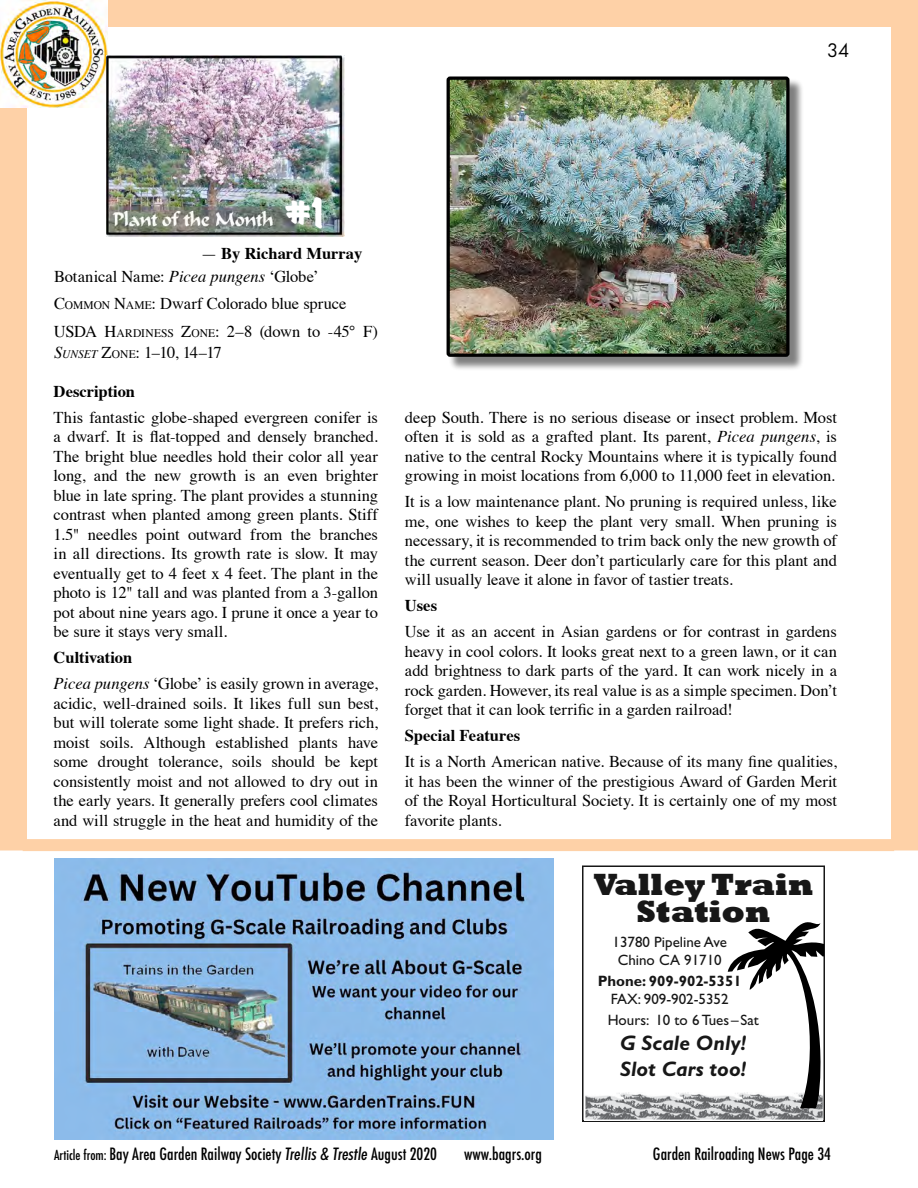
<style>
.page{position:relative;width:918px;height:1188px;background:#fff}
.page>*{position:absolute;margin:0;border:0;box-sizing:border-box;transform-origin:0 0}
.Spilsbury_Montserrat{font:expanded 36px "Marker Felt";color:#fff}
.t1{font:800 31.5px/27px "Rockwell";color:#171717;text-align:center}
.t2{font:italic 700 21px/25.2px "Gill Sans";color:#171717}
.t3{font:18px "Futura Now Text";color:#000}
.Co-Op_Plant_of_the_M{font:16.5px/19.5px "Times";letter-spacing:-.005em;color:#000;text-align:justify}
.t4{font:500 condensed 16.5px "Futura";color:#000}
.Co-Op_Plant_of_the_M-2{font:16.5px/21px "Times";letter-spacing:-.03em;color:#000}
.Co-Op_Plant_of_the_M-3{font:700 16.5px "Times";letter-spacing:-.005em;color:#000}
.Co-Op_Letter{font:700 16.5px "Times";color:#000}
.t5{font:15px/18px "Gill Sans";color:#171717;text-align:center}
.t6{font:700 15px/18px "Gill Sans";color:#171717;text-align:center}
.s1{font-weight:400}
.s2{font-style:italic}
.s3{font-style:inherit}
.s4{font-size:11.55px}
.s5{font-style:italic;font-size:11.55px}
.s6{font-size:13.5px}
.s7{font-family:"Futura Now Text";font-style:italic}
</style>
<div class="page">
<div style="left:580px;top:864px;width:247px;height:260px;background:linear-gradient(to right,#fff,#fff)"></div>
<div style="left:583px;top:866px;width:241px;height:255px;background:#fff"></div>
<div style="left:582px;top:866px;width:243px;height:256px;border:2px solid #171717"></div>
<img style="left:585px;top:1092px;width:237px;height:28px">
<svg style="left:728px;top:909px;width:95px;height:199px"></svg>
<div style="left:891px;top:0;width:27px;height:850px;background:#fed1a7"></div>
<div style="left:0;top:0;width:27px;height:850px;background:#fed1a7"></div>
<div style="left:0;top:0;width:891px;height:27px;background:#fed1a7"></div>
<div style="left:449px;top:79px;width:355px;height:292px;background:#000;opacity:.5"></div>
<img style="left:451px;top:81px;width:335px;height:272px">
<div style="left:447px;top:77px;width:343px;height:280px;border:3px solid #000;border-radius:2px"></div>
<div style="left:23px;top:839px;width:871px;height:12px;background:#fed1a7"></div>
<img style="left:54px;top:859px;width:500px;height:280px">
<img style="left:0;top:0;width:108px;height:108px">
<img style="left:107px;top:55px;width:238px;height:181px">
<p class="t3" style="left:827px;top:36px;width:23px">34</p>
<p class="Spilsbury_Montserrat" style="left:284px;top:184px;width:47px">#1</p>
<p class="Co-Op_Letter" style="left:201px;top:237px;width:163px"><span class="s1">—</span> By Richard Murray</p>
<p class="Co-Op_Plant_of_the_M" style="left:54px;top:265px;width:266px">Botanical Name: <span class="s2">Picea pungens</span> ‘Globe’</p>
<p class="Co-Op_Plant_of_the_M" style="left:54px;top:292px;width:294px"><span class="s3">C</span><span class="s4">OMMON</span> <span class="s3">N</span><span class="s4">AME</span>: Dwarf Colorado blue spruce</p>
<p class="Co-Op_Plant_of_the_M-2" style="left:54px;top:319px;width:326px">USDA <span class="s3">H</span><span class="s4">ARDINESS</span> <span class="s3">Z</span><span class="s4">ONE</span>: 2–8 (down to -45° F)<br><span class="s2">S</span><span class="s5">UNSET</span> <span class="s3">Z</span><span class="s4">ONE</span>: 1–10, 14–17</p>
<p class="Co-Op_Plant_of_the_M-3" style="left:54px;top:375px;width:83px">Description</p>
<p class="Co-Op_Plant_of_the_M" style="left:54px;top:406px;width:326px">This fantastic globe-shaped evergreen conifer is a dwarf. It is flat-topped and densely branched.<br>The bright blue needles hold their color all year long, and the new growth is an even brighter blue in late spring. The plant provides a stunning contrast when planted among green plants. Stiff 1.5" needles point outward from the branches in all directions. Its growth rate is slow. It may eventually get to 4 feet x 4 feet. The plant in the photo is 12" tall and was planted from a 3-gallon pot about nine years ago. I prune it once a year to be sure it stays very small.</p>
<p class="Co-Op_Plant_of_the_M-3" style="left:54px;top:642px;width:80px">Cultivation</p>
<p class="Co-Op_Plant_of_the_M" style="left:54px;top:673px;width:326px"><span class="s2">Picea pungens</span> ‘Globe’ is easily grown in average, acidic, well-drained soils. It likes full sun best, but will tolerate some light shade. It prefers rich, moist soils. Although established plants have some drought tolerance, soils should be kept consistently moist and not allowed to dry out in the early years. It generally prefers cool climates and will struggle in the heat and humidity of the</p>
<p class="Co-Op_Plant_of_the_M" style="left:405px;top:406px;width:434px">deep South. There is no serious disease or insect problem. Most often it is sold as a grafted plant. Its parent, <span class="s2">Picea pungens</span>, is native to the central Rocky Mountains where it is typically found growing in moist locations from 6,000 to 11,000 feet in elevation.</p>
<p class="Co-Op_Plant_of_the_M" style="left:405px;top:491px;width:434px">It is a low maintenance plant. No pruning is required unless, like me, one wishes to keep the plant very small. When pruning is necessary, it is recommended to trim back only the new growth of the current season. Deer don’t particularly care for this plant and will usually leave it alone in favor of tastier treats.</p>
<p class="Co-Op_Plant_of_the_M-3" style="left:405px;top:590px;width:34px">Uses</p>
<p class="Co-Op_Plant_of_the_M" style="left:405px;top:621px;width:434px">Use it as an accent in Asian gardens or for contrast in gardens heavy in cool colors. It looks great next to a green lawn, or it can add brightness to dark parts of the yard. It can work nicely in a rock garden. However, its real value is as a simple specimen. Don’t forget that it can look terrific in a garden railroad!</p>
<p class="Co-Op_Plant_of_the_M-3" style="left:405px;top:720px;width:117px">Special Features</p>
<p class="Co-Op_Plant_of_the_M" style="left:405px;top:751px;width:434px">It is a North American native. Because of its many fine qualities, it has been the winner of the prestigious Award of Garden Merit of the Royal Horticultural Society. It is certainly one of my most favorite plants.</p>
<p class="t1" style="left:594px;top:872px;width:221px">Valley Train<br>Station</p>
<p class="t5" style="left:613px;top:933px;width:116px">13780 Pipeline Ave<br>Chino CA 91710</p>
<p class="t6" style="left:598px;top:972px;width:146px">Phone: 909-902-5351<br><span class="s1">FAX: 909-902-5352</span></p>
<p class="t5" style="left:608px;top:1011px;width:153px">Hours: 10 to 6 Tues – Sat</p>
<p class="t2" style="left:620px;top:1031px;width:128px">G Scale Only!<br>Slot Cars too!</p>
<p class="t4" style="left:54px;top:1144px;width:385px"><span class="s6">Article from:</span> Bay Area Garden Railway Society <span class="s7">Trellis &amp; Trestle</span> August 2020</p>
<p class="t4" style="left:464px;top:1144px;width:79px">www.bagrs.org</p>
<p class="t4" style="left:653px;top:1144px;width:180px">Garden Railroading News Page 34</p>
</div>
